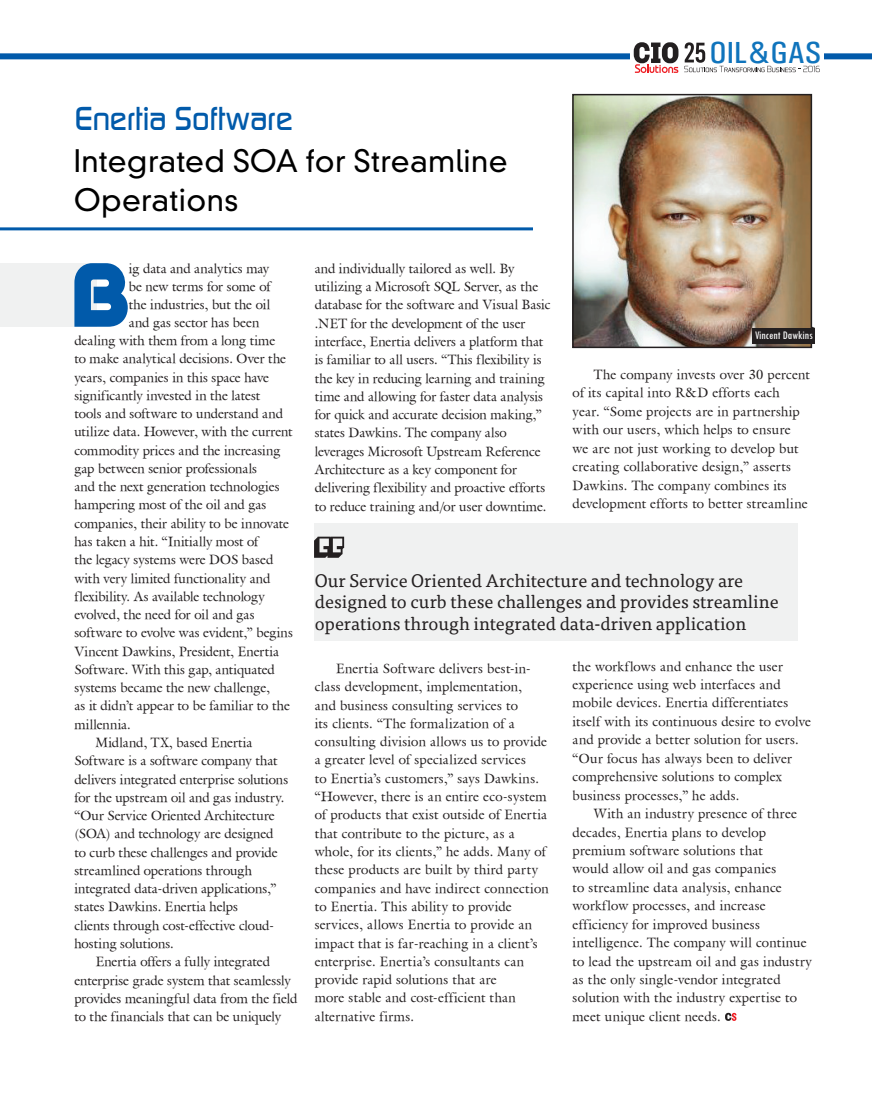
<style>
.page{position:relative;width:872px;height:1106px;background:#fff}
.page>*{position:absolute;margin:0;border:0;box-sizing:border-box;transform-origin:0 0}
.t1{font:90.6px "Age";color:#015aaa}
.t2{font:31.5px "Bazouk S Si";letter-spacing:-.015em;color:#015aaa}
.t3{font:30.6px "Univers Condensed";color:#1074bc;scale:1.1 1}
.t4{font:300 30px/39px "DIN Neuzeit Grotesk Std";letter-spacing:.01em;color:#000}
.t5{font:18px/21.6px "Tisa Lf";color:#231f20}
.t6{font:13.5px/18.3px "Galant Normal";letter-spacing:.015em;color:#231f20}
.t7{font:condensed 12px "Tw Cen";color:#fff}
</style>
<div class="page">
<div style="left:0;top:263px;width:96px;height:64px;background:#f0f1f1"></div>
<div style="left:0;top:53px;width:872px;height:6px;background:#015aaa"></div>
<hr style="left:0;top:227px;width:533px;height:3px;background:#015aaa">
<svg style="left:725px;top:1012px;width:11px;height:8px"></svg>
<img style="left:575px;top:97px;width:234px;height:248px">
<div style="left:572px;top:94px;width:240px;height:254px;border:2px solid #231f20"></div>
<div style="left:752px;top:328px;width:63px;height:15px;background:#231f20"></div>
<div style="left:630px;top:34px;width:193px;height:48px;background:#fff"></div>
<svg style="left:633px;top:42px;width:45px;height:31px"></svg>
<svg style="left:684px;top:42px;width:136px;height:30px"></svg>
<div style="left:314px;top:523px;width:483px;height:118px;background:#f0f1f1"></div>
<svg style="left:314px;top:536px;width:30px;height:22px"></svg>
<h2 class="t2" style="left:74px;top:103px;width:220px">Enertia Software</h2>
<h3 class="t4" style="left:74px;top:141px;width:435px">Integrated SOA for Streamline<br>Operations</h3>
<h3 class="t3" style="left:709px;top:34px;width:103px">OIL&amp;GAS</h3>
<p class="t6" style="left:129px;top:259px;width:142px">ig data and analytics may</p>
<p class="t6" style="left:129px;top:277px;width:143px">be new terms for some of</p>
<p class="t6" style="left:129px;top:295px;width:143px">the industries, but the oil</p>
<p class="t6" style="left:129px;top:313px;width:132px">and gas sector has been</p>
<p class="t6" style="left:74px;top:331px;width:202px">dealing with them from a long time</p>
<p class="t6" style="left:74px;top:349px;width:213px">to make analytical decisions. Over the</p>
<p class="t6" style="left:74px;top:368px;width:196px">years, companies in this space have</p>
<p class="t6" style="left:74px;top:386px;width:187px">significantly invested in the latest</p>
<p class="t6" style="left:74px;top:404px;width:210px">tools and software to understand and</p>
<p class="t6" style="left:74px;top:422px;width:220px">utilize data. However, with the current</p>
<p class="t6" style="left:74px;top:441px;width:207px">commodity prices and the increasing</p>
<p class="t6" style="left:74px;top:459px;width:184px">gap between senior professionals</p>
<p class="t6" style="left:74px;top:477px;width:207px">and the next generation technologies</p>
<p class="t6" style="left:74px;top:495px;width:193px">hampering most of the oil and gas</p>
<p class="t6" style="left:74px;top:514px;width:216px">companies, their ability to be innovate</p>
<p class="t6" style="left:74px;top:532px;width:185px">has taken a hit. “Initially most of</p>
<p class="t6" style="left:74px;top:550px;width:200px">the legacy systems were DOS based</p>
<p class="t6" style="left:74px;top:568px;width:197px">with very limited functionality and</p>
<p class="t6" style="left:74px;top:587px;width:192px">flexibility. As available technology</p>
<p class="t6" style="left:74px;top:605px;width:182px">evolved, the need for oil and gas</p>
<p class="t6" style="left:74px;top:623px;width:220px">software to evolve was evident,” begins</p>
<p class="t6" style="left:74px;top:642px;width:206px">Vincent Dawkins, President, Enertia</p>
<p class="t6" style="left:74px;top:660px;width:202px">Software. With this gap, antiquated</p>
<p class="t6" style="left:74px;top:678px;width:197px">systems became the new challenge,</p>
<p class="t6" style="left:74px;top:696px;width:217px">as it didn’t appear to be familiar to the</p>
<p class="t6" style="left:74px;top:715px;width:58px">millennia.</p>
<p class="t6" style="left:96px;top:733px;width:158px">Midland, TX, based Enertia</p>
<p class="t6" style="left:74px;top:751px;width:205px">Software is a software company that</p>
<p class="t6" style="left:74px;top:769px;width:215px">delivers integrated enterprise solutions</p>
<p class="t6" style="left:74px;top:788px;width:211px">for the upstream oil and gas industry.</p>
<p class="t6" style="left:74px;top:806px;width:202px">“Our Service Oriented Architecture</p>
<p class="t6" style="left:74px;top:824px;width:200px">(SOA) and technology are designed</p>
<p class="t6" style="left:74px;top:842px;width:205px">to curb these challenges and provide</p>
<p class="t6" style="left:74px;top:861px;width:179px">streamlined operations through</p>
<p class="t6" style="left:74px;top:879px;width:203px">integrated data-driven applications,”</p>
<p class="t6" style="left:74px;top:897px;width:165px">states Dawkins. Enertia helps</p>
<p class="t6" style="left:74px;top:915px;width:201px">clients through cost-effective cloud-</p>
<p class="t6" style="left:74px;top:934px;width:101px">hosting solutions.</p>
<p class="t6" style="left:96px;top:952px;width:176px">Enertia offers a fully integrated</p>
<p class="t6" style="left:74px;top:970px;width:218px">enterprise grade system that seamlessly</p>
<p class="t6" style="left:74px;top:989px;width:224px">provides meaningful data from the field</p>
<p class="t6" style="left:74px;top:1007px;width:208px">to the financials that can be uniquely</p>
<h1 class="t1" style="left:73px;top:250px;width:58px">B</h1>
<p class="t6" style="left:315px;top:259px;width:237px">and individually tailored as well. By utilizing a Microsoft SQL Server, as the database for the software and Visual Basic .NET for the development of the user interface, Enertia delivers a platform that is familiar to all users. “This flexibility is the key in reducing learning and training time and allowing for faster data analysis for quick and accurate decision making,” states Dawkins. The company also leverages Microsoft Upstream Reference Architecture as a key component for delivering flexibility and proactive efforts to reduce training and/or user downtime.</p>
<p class="t7" style="left:755px;top:328px;width:59px">Vincent Dawkins</p>
<p class="t6" style="left:572px;top:365px;width:239px;text-indent:21px">The company invests over 30 percent of its capital into R&amp;D efforts each year. “Some projects are in partnership with our users, which helps to ensure<br>we are not just working to develop but creating collaborative design,” asserts Dawkins. The company combines its development efforts to better streamline</p>
<h3 class="t5" style="left:315px;top:570px;width:465px">Our Service Oriented Architecture and technology are designed to curb these challenges and provides streamline operations through integrated data-driven application</h3>
<p class="t6" style="left:315px;top:659px;width:235px;text-indent:21px">Enertia Software delivers best-in&shy;class development, implementation,<br>and business consulting services to<br>its clients. “The formalization of a consulting division allows us to provide a greater level of specialized services<br>to Enertia’s customers,” says Dawkins. “However, there is an entire eco-system of products that exist outside of Enertia that contribute to the picture, as a whole, for its clients,” he adds. Many of these products are built by third party companies and have indirect connection to Enertia. This ability to provide services, allows Enertia to provide an impact that is far-reaching in a client’s enterprise. Enertia’s consultants can provide rapid solutions that are<br>more stable and cost-efficient than alternative firms.</p>
<p class="t6" style="left:572px;top:656px;width:240px">the workflows and enhance the user experience using web interfaces and mobile devices. Enertia differentiates itself with its continuous desire to evolve and provide a better solution for users. “Our focus has always been to deliver comprehensive solutions to complex business processes,” he adds.</p>
<p class="t6" style="left:572px;top:804px;width:241px;text-indent:21px">With an industry presence of three decades, Enertia plans to develop premium software solutions that<br>would allow oil and gas companies<br>to streamline data analysis, enhance workflow processes, and increase efficiency for improved business intelligence. The company will continue to lead the upstream oil and gas industry as the only single-vendor integrated solution with the industry expertise to meet unique client needs.</p>
</div>
